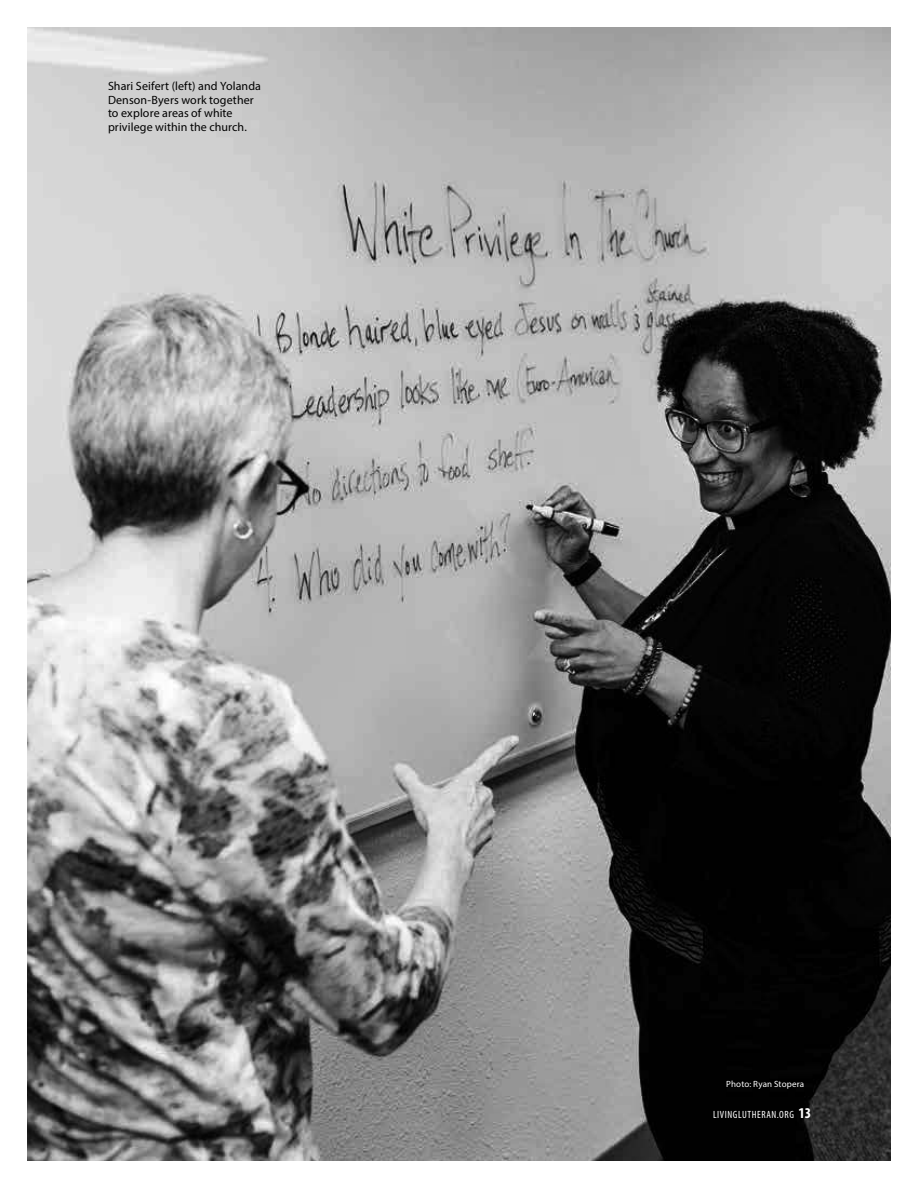
<style>
.page{position:relative;width:918px;height:1188px;background:#fff}
.page>*{position:absolute;margin:0;border:0;box-sizing:border-box;transform-origin:0 0}
.t1{font:12px/13.5px "Myriad Pro";letter-spacing:.01em;color:#000}
.t2{font:condensed 10.5px "Myriad Pro";letter-spacing:.05em;color:#fff}
.t3{font:9px "Myriad Pro";letter-spacing:.02em;color:#fff}
.s1{font-weight:700;font-size:15px}
</style>
<div class="page">
<img style="left:27px;top:27px;width:864px;height:1134px">
<p class="t1" style="left:108px;top:79px;width:154px">Shari Seifert (left) and Yolanda<br>Denson-Byers work together to explore areas of white privilege within the church.</p>
<p class="t3" style="left:726px;top:1078px;width:79px">Photo: Ryan Stopera</p>
<p class="t2" style="left:713px;top:1108px;width:99px">LIVINGLUTHERAN.ORG <span class="s1">13</span></p>
</div>
